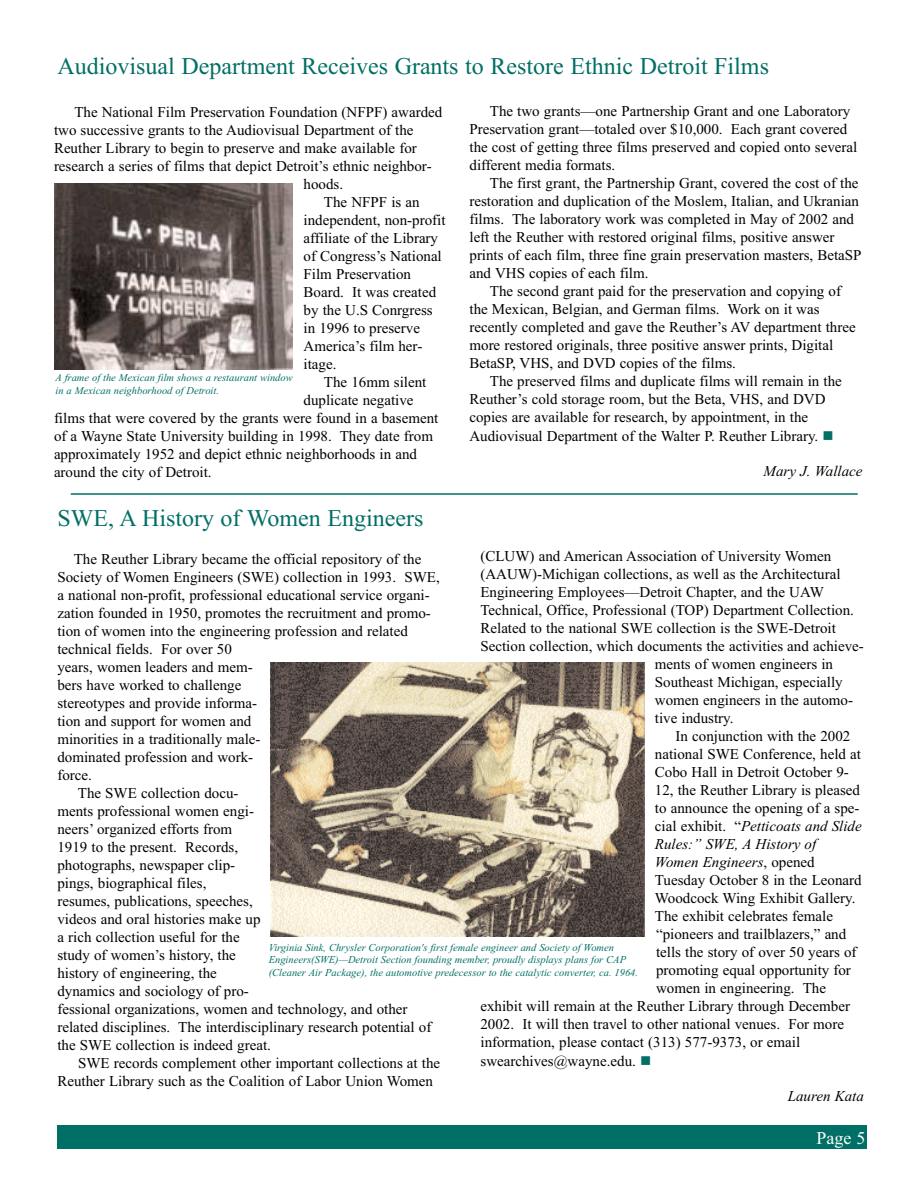
<style>
.page{position:relative;width:918px;height:1188px;background:#fff}
.page>*{position:absolute;margin:0;border:0;box-sizing:border-box;transform-origin:0 0}
.t1{font:24px "Times New Roman";color:#006f65}
.t2{font:18px "Times New Roman";color:#fff}
.t3{font:15px/18px "Times New Roman";color:#000}
.t4{font:italic 15px "Times New Roman";color:#000}
.t5{font:italic 10.5px/12.6px "Times New Roman";color:#006f65}
.s1{font-style:normal}
</style>
<div class="page">
<div style="left:57px;top:1125px;width:810px;height:24px;background:#006f65"></div>
<hr style="left:71px;top:493px;width:787px;height:2px;background:#006f65">
<img style="left:270px;top:663px;width:375px;height:273px">
<img style="left:55px;top:184px;width:238px;height:186px">
<h1 class="t1" style="left:58px;top:57px;width:713px">Audiovisual Department Receives Grants to Restore Ethnic Detroit Films</h1>
<p class="t3" style="left:470px;top:104px;width:389px;text-indent:20px">The two grants—one Partnership Grant and one Laboratory Preservation grant—totaled over $10,000. Each grant covered the cost of getting three films preserved and copied onto several different media formats.</p>
<p class="t3" style="left:470px;top:176px;width:394px;text-indent:20px">The first grant, the Partnership Grant, covered the cost of the restoration and duplication of the Moslem, Italian, and Ukranian films. The laboratory work was completed in May of 2002 and left the Reuther with restored original films, positive answer prints of each film, three fine grain preservation masters, BetaSP and VHS copies of each film.</p>
<p class="t3" style="left:470px;top:284px;width:388px;text-indent:20px">The second grant paid for the preservation and copying of the Mexican, Belgian, and German films. Work on it was recently completed and gave the Reuther’s AV department three more restored originals, three positive answer prints, Digital BetaSP, VHS, and DVD copies of the films.</p>
<p class="t3" style="left:470px;top:373px;width:374px;line-height:18.5px;text-indent:20px">The preserved films and duplicate films will remain in the Reuther’s cold storage room, but the Beta, VHS, and DVD copies are available for research, by appointment, in the Audiovisual Department of the Walter P. Reuther Library.</p>
<p class="t4" style="left:764px;top:466px;width:100px">Mary J. Wallace</p>
<p class="t3" style="left:74px;top:104px;width:370px">The National Film Preservation Foundation (NFPF) awarded</p>
<p class="t3" style="left:54px;top:122px;width:361px">two successive grants to the Audiovisual Department of the</p>
<p class="t3" style="left:54px;top:140px;width:364px">Reuther Library to begin to preserve and make available for</p>
<p class="t3" style="left:54px;top:158px;width:379px">research a series of films that depict Detroit’s ethnic neighbor-</p>
<p class="t3" style="left:304px;top:176px;width:41px">hoods.</p>
<p class="t3" style="left:324px;top:194px;width:97px">The NFPF is an</p>
<p class="t3" style="left:304px;top:212px;width:144px">independent, non-profit</p>
<p class="t3" style="left:304px;top:230px;width:136px">affiliate of the Library</p>
<p class="t3" style="left:304px;top:248px;width:140px">of Congress’s National</p>
<p class="t3" style="left:304px;top:266px;width:109px">Film Preservation</p>
<p class="t3" style="left:304px;top:284px;width:134px">Board. It was created</p>
<p class="t3" style="left:304px;top:302px;width:131px">by the U.S Conrgress</p>
<p class="t3" style="left:304px;top:320px;width:118px">in 1996 to preserve</p>
<p class="t3" style="left:304px;top:338px;width:121px">America’s film her-</p>
<p class="t3" style="left:304px;top:356px;width:34px">itage.</p>
<p class="t3" style="left:324px;top:374px;width:104px">The 16mm silent</p>
<p class="t3" style="left:304px;top:392px;width:111px">duplicate negative</p>
<p class="t3" style="left:54px;top:410px;width:386px">films that were covered by the grants were found in a basement</p>
<p class="t3" style="left:54px;top:428px;width:381px">of a Wayne State University building in 1998. They date from</p>
<p class="t3" style="left:54px;top:446px;width:364px">approximately 1952 and depict ethnic neighborhoods in and</p>
<p class="t3" style="left:54px;top:464px;width:159px">around the city of Detroit.</p>
<p class="t5" style="left:56px;top:372px;width:239px">A frame of the Mexican film shows a restaurant window in a Mexican neighborhood of Detroit.</p>
<h1 class="t1" style="left:57px;top:509px;width:367px">SWE, A History of Women Engineers</h1>
<p class="t3" style="left:74px;top:551px;width:349px">The Reuther Library became the official repository of the</p>
<p class="t3" style="left:57px;top:569px;width:384px">Society of Women Engineers (SWE) collection in 1993. SWE,</p>
<p class="t3" style="left:57px;top:587px;width:374px">a national non-profit, professional educational service organi-</p>
<p class="t3" style="left:57px;top:605px;width:375px">zation founded in 1950, promotes the recruitment and promo-</p>
<p class="t3" style="left:57px;top:623px;width:352px">tion of women into the engineering profession and related</p>
<p class="t3" style="left:57px;top:641px;width:176px">technical fields. For over 50</p>
<p class="t3" style="left:57px;top:659px;width:197px">years, women leaders and mem-</p>
<p class="t3" style="left:57px;top:677px;width:185px">bers have worked to challenge</p>
<p class="t3" style="left:57px;top:695px;width:201px">stereotypes and provide informa-</p>
<p class="t3" style="left:57px;top:713px;width:195px">tion and support for women and</p>
<p class="t3" style="left:57px;top:731px;width:205px">minorities in a traditionally male-</p>
<p class="t3" style="left:57px;top:749px;width:197px">dominated profession and work-</p>
<p class="t3" style="left:57px;top:767px;width:36px">force.</p>
<p class="t3" style="left:78px;top:785px;width:162px">The SWE collection docu-</p>
<p class="t3" style="left:57px;top:803px;width:198px">ments professional women engi-</p>
<p class="t3" style="left:57px;top:821px;width:176px">neers’ organized efforts from</p>
<p class="t3" style="left:57px;top:839px;width:182px">1919 to the present. Records,</p>
<p class="t3" style="left:57px;top:857px;width:179px">photographs, newspaper clip-</p>
<p class="t3" style="left:57px;top:875px;width:151px">pings, biographical files,</p>
<p class="t3" style="left:57px;top:893px;width:197px">resumes, publications, speeches,</p>
<p class="t3" style="left:57px;top:911px;width:205px">videos and oral histories make up</p>
<p class="t3" style="left:57px;top:929px;width:184px">a rich collection useful for the</p>
<p class="t3" style="left:57px;top:947px;width:180px">study of women’s history, the</p>
<p class="t3" style="left:57px;top:965px;width:161px">history of engineering, the</p>
<p class="t3" style="left:57px;top:983px;width:193px">dynamics and sociology of pro-</p>
<p class="t3" style="left:57px;top:1001px;width:352px">fessional organizations, women and technology, and other</p>
<p class="t3" style="left:57px;top:1019px;width:375px">related disciplines. The interdisciplinary research potential of</p>
<p class="t3" style="left:57px;top:1037px;width:215px">the SWE collection is indeed great.</p>
<p class="t3" style="left:78px;top:1055px;width:364px">SWE records complement other important collections at the</p>
<p class="t3" style="left:57px;top:1073px;width:377px">Reuther Library such as the Coalition of Labor Union Women</p>
<p class="t3" style="left:480px;top:548px;width:352px">(CLUW) and American Association of University Women</p>
<p class="t3" style="left:480px;top:566px;width:362px">(AAUW)-Michigan collections, as well as the Architectural</p>
<p class="t3" style="left:480px;top:584px;width:345px">Engineering Employees—Detroit Chapter, and the UAW</p>
<p class="t3" style="left:480px;top:602px;width:375px">Technical, Office, Professional (TOP) Department Collection.</p>
<p class="t3" style="left:480px;top:620px;width:357px">Related to the national SWE collection is the SWE-Detroit</p>
<p class="t3" style="left:480px;top:638px;width:385px">Section collection, which documents the activities and achieve-</p>
<p class="t3" style="left:655px;top:656px;width:180px">ments of women engineers in</p>
<p class="t3" style="left:655px;top:674px;width:189px">Southeast Michigan, especially</p>
<p class="t3" style="left:655px;top:692px;width:200px">women engineers in the automo-</p>
<p class="t3" style="left:655px;top:710px;width:80px">tive industry.</p>
<p class="t3" style="left:676px;top:728px;width:176px">In conjunction with the 2002</p>
<p class="t3" style="left:655px;top:746px;width:208px">national SWE Conference, held at</p>
<p class="t3" style="left:655px;top:764px;width:195px">Cobo Hall in Detroit October 9-</p>
<p class="t3" style="left:655px;top:782px;width:207px">12, the Reuther Library is pleased</p>
<p class="t3" style="left:655px;top:800px;width:206px">to announce the opening of a spe-</p>
<p class="t4" style="left:655px;top:820px;width:208px"><span class="s1">cial exhibit. “</span>Petticoats and Slide</p>
<p class="t4" style="left:655px;top:838px;width:163px">Rules:” SWE, A History of</p>
<p class="t4" style="left:655px;top:856px;width:161px">Women Engineers<span class="s1">, opened</span></p>
<p class="t3" style="left:655px;top:872px;width:208px">Tuesday October 8 in the Leonard</p>
<p class="t3" style="left:655px;top:890px;width:202px">Woodcock Wing Exhibit Gallery.</p>
<p class="t3" style="left:655px;top:908px;width:180px">The exhibit celebrates female</p>
<p class="t3" style="left:656px;top:926px;width:192px">“pioneers and trailblazers,” and</p>
<p class="t3" style="left:656px;top:944px;width:202px">tells the story of over 50 years of</p>
<p class="t3" style="left:656px;top:962px;width:196px">promoting equal opportunity for</p>
<p class="t3" style="left:656px;top:980px;width:171px">women in engineering. The</p>
<p class="t3" style="left:480px;top:998px;width:371px">exhibit will remain at the Reuther Library through December</p>
<p class="t3" style="left:480px;top:1016px;width:365px">2002. It will then travel to other national venues. For more</p>
<p class="t3" style="left:480px;top:1034px;width:321px">information, please contact (313) 577-9373, or email</p>
<p class="t3" style="left:480px;top:1053px;width:157px">swearchives@wayne.edu.</p>
<p class="t4" style="left:788px;top:1090px;width:78px">Lauren Kata</p>
<p class="t5" style="left:269px;top:942px;width:371px">Virginia Sink, Chrysler Corporation's first female engineer and Society of Women<br>Engineers(SWE)—Detroit Section founding member, proudly displays plans for CAP (Cleaner Air Package), the automotive predecessor to the catalytic converter, ca. 1964.</p>
<p class="t2" style="left:817px;top:1131px;width:50px">Page 5</p>
</div>
